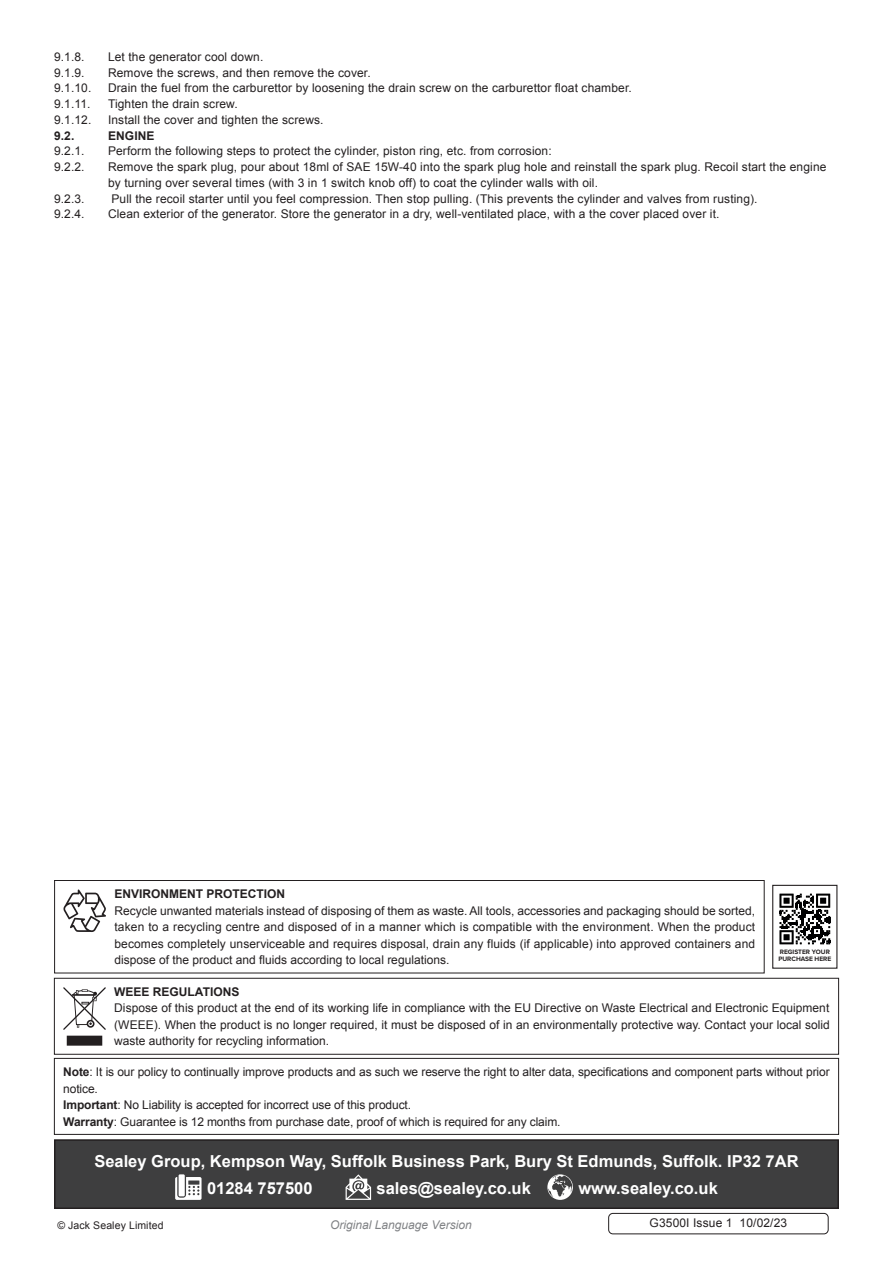
<style>
.page{position:relative;width:893px;height:1263px;background:#fff}
.page>*{position:absolute;margin:0;border:0;box-sizing:border-box;transform-origin:0 0}
.Footer_Contact_Infor{font:700 16.5px "Arial";color:#fff}
.Enviroment_Protectio{font:12px/16.5px "Arial";letter-spacing:.01em;color:#231f20;text-align:justify}
.Important_Notificati{font:12px/16.5px "Arial";letter-spacing:-.01em;color:#231f20}
.Weee_Regulation_Body{font:12px/16.5px "Arial";color:#231f20;text-align:justify}
.Enviroment_Protectio-2{font:700 12px "Arial";color:#231f20}
.t1{font:italic 12px "Arial";color:#808285}
.Body__Footer{font:12px "Arial";letter-spacing:.01em;color:#231f20}
.Weee_Regulation_Head{font:700 12px "Arial";color:#231f20}
.Body__Justified__7pt{font:10.5px "Arial";letter-spacing:.01em;color:#231f20}
.t2{font:700 6.6px/7.6px "Proxima Nova";color:#231f20}
.s1{font-weight:700}
</style>
<div class="page">
<div style="left:55px;top:1140px;width:783px;height:68px;background:#3e3e3f"></div>
<svg style="left:175px;top:1177px;width:27px;height:23px"></svg>
<div style="left:179px;top:1174px;width:6px;height:22px;background:#fff"></div>
<svg style="left:346px;top:1174px;width:25px;height:26px"></svg>
<svg style="left:547px;top:1174px;width:26px;height:26px"></svg>
<div style="left:54px;top:1139px;width:785px;height:70px;border:2px solid #231f20"></div>
<div style="left:54px;top:880px;width:711px;height:93px;border:1px solid #231f20"></div>
<svg style="left:63px;top:889px;width:43px;height:43px"></svg>
<div style="left:54px;top:978px;width:785px;height:77px;border:1px solid #231f20"></div>
<div style="left:68px;top:1036px;width:34px;height:9px;background:#231f20"></div>
<div style="left:67px;top:1036px;width:35px;height:10px;border:2px solid #231f20"></div>
<svg style="left:63px;top:987px;width:43px;height:43px"></svg>
<div style="left:54px;top:1058px;width:785px;height:77px;border:1px solid #231f20"></div>
<div style="left:608px;top:1213px;width:220px;height:21px;border:1px solid #231f20;border-radius:4px"></div>
<svg style="left:779px;top:893px;width:52px;height:52px"></svg>
<svg style="left:779px;top:893px;width:51px;height:51px"></svg>
<div style="left:772px;top:885px;width:65px;height:84px;border:1px solid #231f20"></div>
<p class="Enviroment_Protectio" style="left:54px;top:48px;width:32px">9.1.8.</p>
<p class="Enviroment_Protectio" style="left:108px;top:48px;width:157px">Let the generator cool down.</p>
<p class="Enviroment_Protectio" style="left:54px;top:64px;width:32px">9.1.9.</p>
<p class="Enviroment_Protectio" style="left:108px;top:64px;width:264px">Remove the screws, and then remove the cover.</p>
<p class="Enviroment_Protectio" style="left:54px;top:80px;width:39px">9.1.10.</p>
<p class="Enviroment_Protectio" style="left:108px;top:80px;width:525px">Drain the fuel from the carburettor by loosening the drain screw on the carburettor float chamber.</p>
<p class="Enviroment_Protectio" style="left:54px;top:96px;width:38px">9.1.11.</p>
<p class="Enviroment_Protectio" style="left:108px;top:96px;width:131px">Tighten the drain screw.</p>
<p class="Enviroment_Protectio" style="left:54px;top:111px;width:39px">9.1.12.</p>
<p class="Enviroment_Protectio" style="left:108px;top:111px;width:217px">Install the cover and tighten the screws.</p>
<p class="Enviroment_Protectio-2" style="left:54px;top:127px;width:22px">9.2.</p>
<p class="Enviroment_Protectio-2" style="left:108px;top:127px;width:48px">ENGINE</p>
<p class="Enviroment_Protectio" style="left:54px;top:143px;width:32px">9.2.1.</p>
<p class="Enviroment_Protectio" style="left:108px;top:143px;width:445px">Perform the following steps to protect the cylinder, piston ring, etc. from corrosion:</p>
<p class="Enviroment_Protectio" style="left:54px;top:159px;width:32px">9.2.2.</p>
<p class="Enviroment_Protectio" style="left:108px;top:159px;width:720px;line-height:15.8px">Remove the spark plug, pour about 18ml of SAE 15W-40 into the spark plug hole and reinstall the spark plug. Recoil start the engine by turning over several times (with 3 in 1 switch knob off) to coat the cylinder walls with oil.</p>
<p class="Enviroment_Protectio" style="left:54px;top:190px;width:32px">9.2.3.</p>
<p class="Enviroment_Protectio" style="left:111px;top:190px;width:648px">Pull the recoil starter until you feel compression. Then stop pulling. (This prevents the cylinder and valves from rusting).</p>
<p class="Enviroment_Protectio" style="left:54px;top:206px;width:32px">9.2.4.</p>
<p class="Enviroment_Protectio" style="left:108px;top:206px;width:613px">Clean exterior of the generator. Store the generator in a dry, well-ventilated place, with a the cover placed over it.</p>
<p class="Enviroment_Protectio-2" style="left:114px;top:886px;width:172px">ENVIRONMENT PROTECTION</p>
<p class="Enviroment_Protectio" style="left:114px;top:902px;width:642px">Recycle unwanted materials instead of disposing of them as waste. All tools, accessories and packaging should be sorted, taken to a recycling centre and disposed of in a manner which is compatible with the environment. When the product becomes completely unserviceable and requires disposal, drain any fluids (if applicable) into approved containers and dispose of the product and fluids according to local regulations.</p>
<p class="Weee_Regulation_Head" style="left:114px;top:984px;width:127px">WEEE REGULATIONS</p>
<p class="Weee_Regulation_Body" style="left:114px;top:1000px;width:717px">Dispose of this product at the end of its working life in compliance with the EU Directive on Waste Electrical and Electronic Equipment (WEEE). When the product is no longer required, it must be disposed of in an environmentally protective way. Contact your local solid waste authority for recycling information.</p>
<p class="Important_Notificati" style="left:63px;top:1064px;width:768px"><span class="s1">Note</span>: It is our policy to continually improve products and as such we reserve the right to alter data, specifications and component parts without prior notice.</p>
<p class="Important_Notificati" style="left:63px;top:1097px;width:349px"><span class="s1">Important</span>: No Liability is accepted for incorrect use of this product.</p>
<p class="Important_Notificati" style="left:63px;top:1113px;width:499px"><span class="s1">Warranty</span>: Guarantee is 12 months from purchase date, proof of which is required for any claim.</p>
<p class="t2" style="left:778px;top:947px;width:54px">REGISTER YOUR<br>PURCHASE HERE</p>
<p class="Footer_Contact_Infor" style="left:94px;top:1150px;width:706px">Sealey Group, Kempson Way, Suffolk Business Park, Bury St Edmunds, Suffolk. IP32 7AR</p>
<p class="Footer_Contact_Infor" style="left:207px;top:1177px;width:107px">01284 757500</p>
<p class="Footer_Contact_Infor" style="left:377px;top:1177px;width:156px">sales@sealey.co.uk</p>
<p class="Footer_Contact_Infor" style="left:578px;top:1177px;width:141px">www.sealey.co.uk</p>
<p class="Body__Justified__7pt" style="left:57px;top:1218px;width:108px">© Jack Sealey Limited</p>
<p class="t1" style="left:330px;top:1217px;width:143px">Original Language Version</p>
<p class="Body__Footer" style="left:650px;top:1215px;width:139px">G3500I Issue 1 10/02/23</p>
</div>
